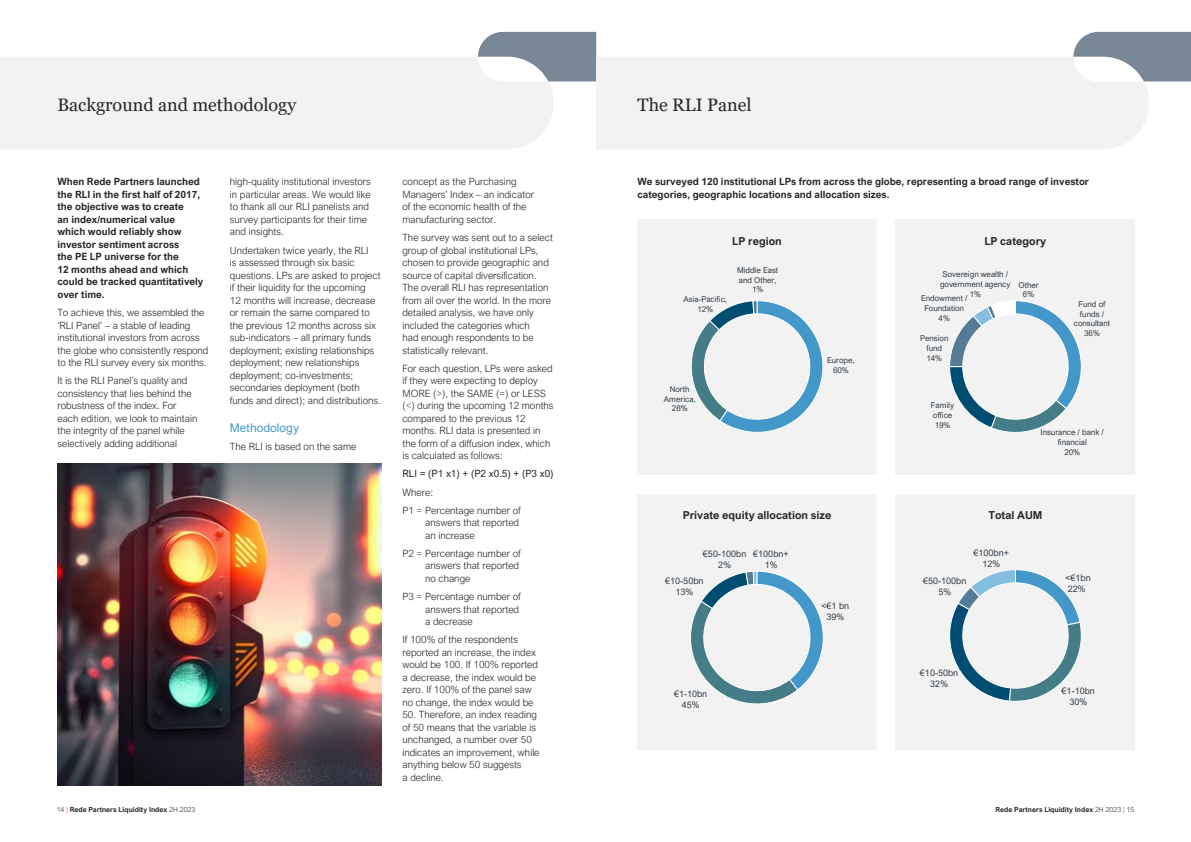
<style>
.page{position:relative;width:1191px;height:842px;background:#fff}
.page>*{position:absolute;margin:0;border:0;box-sizing:border-box;transform-origin:0 0}
.t1{font:18px "Georgia";color:#282827}
.t2{font:12px "Arial Nova";color:#4498c9}
.t3{font:700 11px "Arial Nova";color:#282827}
.t4{font:300 10px/12.5px "Arial Nova";color:#282827}
.t5{font:700 10px/12.5px "Arial Nova";color:#282827}
.t6{font:10px "Arial Nova";color:#282827}
.t7{font:9px/10.8px "Arial Nova";letter-spacing:.005em;color:#323e48;text-align:center}
.t8{font:8px/9.7px "Arial Nova";color:#323e48;text-align:center}
.t9{font:700 7px "Arial Nova";color:#282827}
.s1{font-weight:300}
.s2{font-weight:300;color:#dd0d3c}
</style>
<div class="page">
<div style="left:0;top:57px;width:553px;height:92px;background:#f2f2f2"></div>
<svg style="left:478px;top:32px;width:118px;height:49px"></svg>
<img style="left:57px;top:463px;width:324px;height:322px">
<div style="left:637px;top:220px;width:239px;height:255px;background:#f2f2f2"></div>
<div style="left:896px;top:220px;width:238px;height:255px;background:#f2f2f2"></div>
<div style="left:637px;top:494px;width:239px;height:255px;background:#f2f2f2"></div>
<div style="left:896px;top:494px;width:238px;height:255px;background:#f2f2f2"></div>
<div style="left:596px;top:57px;width:553px;height:92px;background:#f2f2f2"></div>
<svg style="left:1073px;top:32px;width:118px;height:49px"></svg>
<svg style="left:950px;top:301px;width:131px;height:131px"></svg>
<svg style="left:691px;top:301px;width:132px;height:131px"></svg>
<svg style="left:950px;top:570px;width:131px;height:131px"></svg>
<svg style="left:690px;top:571px;width:133px;height:133px"></svg>
<h1 class="t1" style="left:57px;top:94px;width:240px">Background and methodology</h1>
<p class="t5" style="left:57px;top:176px;width:148px">When Rede Partners launched the RLI in the first half of 2017, the objective was to create<br>an index/numerical value which would reliably show investor sentiment across<br>the PE LP universe for the<br>12 months ahead and which could be tracked quantitatively over time.</p>
<p class="t4" style="left:57px;top:306px;width:153px">To achieve this, we assembled the ‘RLI Panel’ – a stable of leading institutional investors from across the globe who consistently respond to the RLI survey every six months.</p>
<p class="t4" style="left:57px;top:374px;width:141px">It is the RLI Panel’s quality and consistency that lies behind the robustness of the index. For each edition, we look to maintain the integrity of the panel while selectively adding additional</p>
<p class="t4" style="left:230px;top:176px;width:142px">high-quality institutional investors in particular areas. We would like to thank all our RLI panelists and survey participants for their time and insights.</p>
<p class="t4" style="left:230px;top:244px;width:153px">Undertaken twice yearly, the RLI<br>is assessed through six basic questions. LPs are asked to project if their liquidity for the upcoming<br>12 months will increase, decrease or remain the same compared to the previous 12 months across six sub-indicators – all primary funds deployment; existing relationships deployment; new relationships deployment; co-investments; secondaries deployment (both funds and direct); and distributions.</p>
<p class="t2" style="left:230px;top:421px;width:71px">Methodology</p>
<p class="t4" style="left:230px;top:441px;width:128px">The RLI is based on the same</p>
<p class="t4" style="left:402px;top:176px;width:133px">concept as the Purchasing<br>Managers’ Index – an indicator of the economic health of the manufacturing sector.</p>
<p class="t4" style="left:402px;top:231px;width:152px">The survey was sent out to a select group of global institutional LPs, chosen to provide geographic and source of capital diversification.<br>The overall RLI has representation from all over the world. In the more detailed analysis, we have only included the categories which<br>had enough respondents to be statistically relevant.</p>
<p class="t4" style="left:402px;top:362px;width:153px">For each question, LPs were asked if they were expecting to deploy<br>MORE (&gt;), the SAME (=) or LESS (&lt;) during the upcoming 12 months compared to the previous 12 months. RLI data is presented in the form of a diffusion index, which is calculated as follows:</p>
<p class="t6" style="left:402px;top:468px;width:153px">RLI = (P1 x1) + (P2 x0.5) + (P3 x0)</p>
<p class="t4" style="left:402px;top:483px;width:120px;line-height:18.2px">Where:<br>P1 = Percentage number of</p>
<p class="t4" style="left:425px;top:516px;width:95px">answers that reported an increase</p>
<p class="t4" style="left:425px;top:547px;width:97px;text-indent:-23px">P2 = Percentage number of answers that reported no change</p>
<p class="t4" style="left:425px;top:590px;width:97px;text-indent:-23px">P3 = Percentage number of answers that reported a decrease</p>
<p class="t4" style="left:402px;top:633px;width:137px">If 100% of the respondents reported an increase, the index would be 100. If 100% reported a decrease, the index would be zero. If 100% of the panel saw no change, the index would be</p>
<p class="t4" style="left:402px;top:708px;width:139px">50. Therefore, an index reading of 50 means that the variable is unchanged, a number over 50 indicates an improvement, while anything below 50 suggests<br>a decline.</p>
<h1 class="t1" style="left:637px;top:94px;width:116px">The RLI Panel</h1>
<p class="t5" style="left:637px;top:176px;width:453px">We surveyed 120 institutional LPs from across the globe, representing a broad range of investor categories, geographic locations and allocation sizes.</p>
<p class="t3" style="left:732px;top:235px;width:51px">LP region</p>
<p class="t3" style="left:984px;top:235px;width:64px">LP category</p>
<p class="t8" style="left:683px;top:294px;width:45px">Asia-Pacific,<br>12%</p>
<p class="t8" style="left:737px;top:265px;width:43px">Middle East and Other,<br>1%</p>
<p class="t8" style="left:664px;top:384px;width:33px">North<br>America,<br>28%</p>
<p class="t8" style="left:827px;top:355px;width:29px">Europe,<br>60%</p>
<p class="t3" style="left:683px;top:509px;width:150px">Private equity allocation size</p>
<p class="t7" style="left:703px;top:548px;width:45px">€50-100bn<br>2%</p>
<p class="t7" style="left:753px;top:548px;width:37px">€100bn+<br>1%</p>
<p class="t7" style="left:665px;top:575px;width:40px">€10-50bn<br>13%</p>
<p class="t7" style="left:674px;top:689px;width:35px">€1-10bn<br>45%</p>
<p class="t7" style="left:821px;top:601px;width:29px">&lt;€1 bn<br>39%</p>
<p class="t8" style="left:940px;top:270px;width:72px">Sovereign wealth / government agency<br>1%</p>
<p class="t8" style="left:1018px;top:280px;width:22px">Other<br>6%</p>
<p class="t8" style="left:921px;top:294px;width:48px">Endowment /<br>Foundation<br>4%</p>
<p class="t8" style="left:920px;top:334px;width:30px">Pension fund<br>14%</p>
<p class="t8" style="left:1073px;top:299px;width:38px">Fund of funds / consultant<br>36%</p>
<p class="t8" style="left:931px;top:401px;width:25px;text-align:left">Family office<br>19%</p>
<p class="t8" style="left:1040px;top:427px;width:65px">Insurance / bank / financial<br>20%</p>
<p class="t3" style="left:988px;top:509px;width:56px">Total AUM</p>
<p class="t7" style="left:973px;top:548px;width:37px">€100bn+<br>12%</p>
<p class="t7" style="left:923px;top:575px;width:45px">€50-100bn<br>5%</p>
<p class="t7" style="left:920px;top:668px;width:40px">€10-50bn<br>32%</p>
<p class="t7" style="left:1065px;top:572px;width:27px;text-align:left">&lt;€1bn<br>22%</p>
<p class="t7" style="left:1061px;top:686px;width:35px">€1-10bn<br>30%</p>
<p class="t9" style="left:57px;top:805px;width:140px"><span class="s1">14</span> <span class="s2">|</span> Rede Partners Liquidity Index <span class="s1">2H 2023</span></p>
<p class="t9" style="left:995px;top:805px;width:140px">Rede Partners Liquidity Index <span class="s1">2H 2023</span> <span class="s2">|</span> <span class="s1">15</span></p>
</div>
